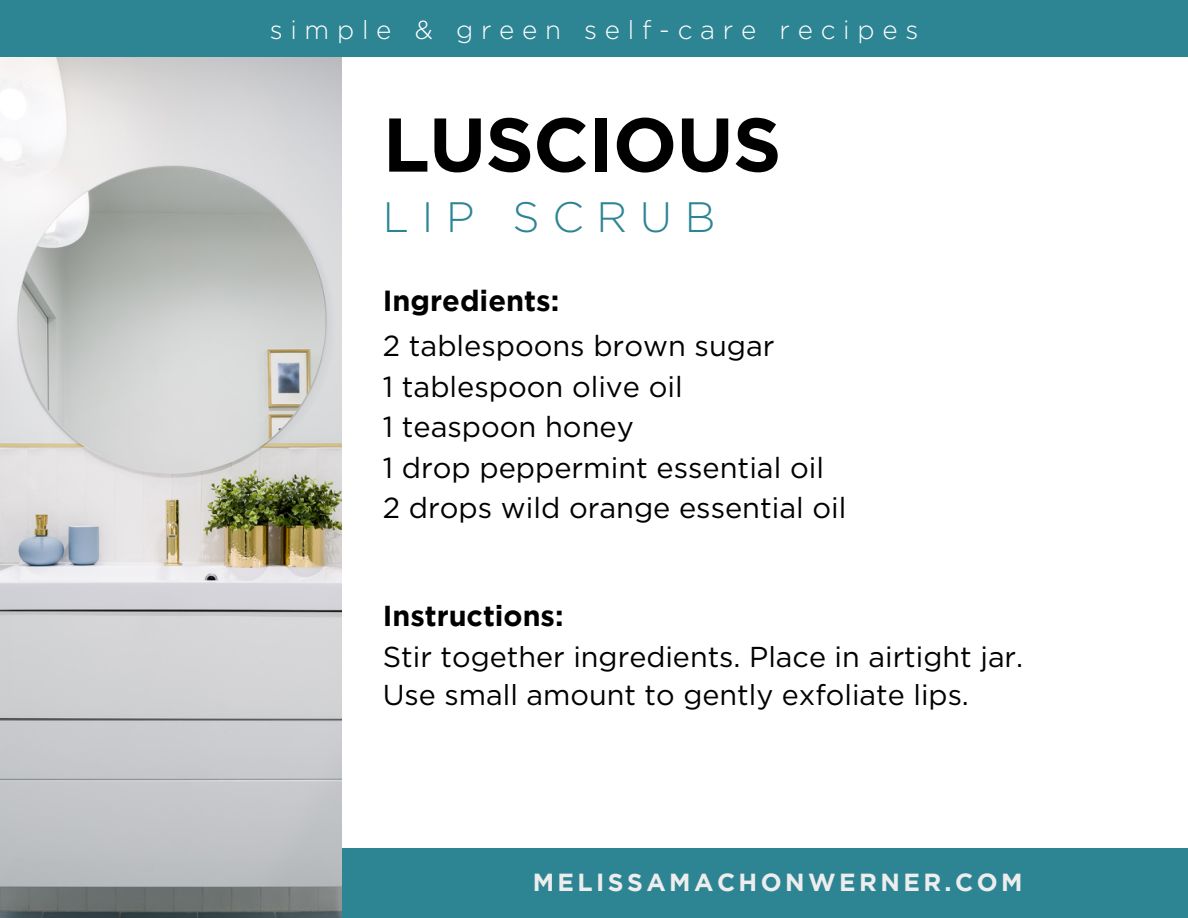
<style>
.page{position:relative;width:1188px;height:918px;background:#fff}
.page>*{position:absolute;margin:0;border:0;box-sizing:border-box;transform-origin:0 0}
.t1{font:700 75.9px "Gotham";letter-spacing:-.01em;color:#000}
.t2{font:300 42.6px "Gotham";letter-spacing:.3em;color:#2d8593}
.t3{font:29.1px "Gotham";color:#000}
.t4{font:700 29.1px "Gotham";color:#000}
.t5{font:28.8px/38.4px "Gotham";color:#000}
.t6{font:700 28.8px "Gotham";color:#000}
.t7{font:300 26.1px "Gotham";letter-spacing:.3em;color:#fff}
.t8{font:700 24.6px "Gotham";letter-spacing:.14em;color:#ededed}
</style>
<div class="page">
<div style="left:0;top:848px;width:1188px;height:70px;background:#2d8593"></div>
<img style="left:0;top:57px;width:342px;height:861px">
<div style="left:0;top:0;width:1188px;height:57px;background:#2d8593"></div>
<p class="t7" style="left:270px;top:18px;width:650px">simple &amp; green self-care recipes</p>
<p class="t1" style="left:383px;top:116px;width:400px">LUSCIOUS</p>
<p class="t2" style="left:383px;top:198px;width:334px">LIP SCRUB</p>
<p class="t4" style="left:383px;top:290px;width:178px">Ingredients:</p>
<p class="t3" style="left:383px;top:330px;width:393px">2 tablespoons brown sugar</p>
<p class="t3" style="left:383px;top:370px;width:301px">1 tablespoon olive oil</p>
<p class="t3" style="left:383px;top:411px;width:253px">1 teaspoon honey</p>
<p class="t3" style="left:383px;top:451px;width:443px">1 drop peppermint essential oil</p>
<p class="t3" style="left:383px;top:492px;width:465px">2 drops wild orange essential oil</p>
<p class="t6" style="left:383px;top:605px;width:182px">Instructions:</p>
<p class="t5" style="left:383px;top:637px;width:642px">Stir together ingredients. Place in airtight jar.<br>Use small amount to gently exfoliate lips.</p>
<p class="t8" style="left:533px;top:873px;width:491px">MELISSAMACHONWERNER.COM</p>
</div>
